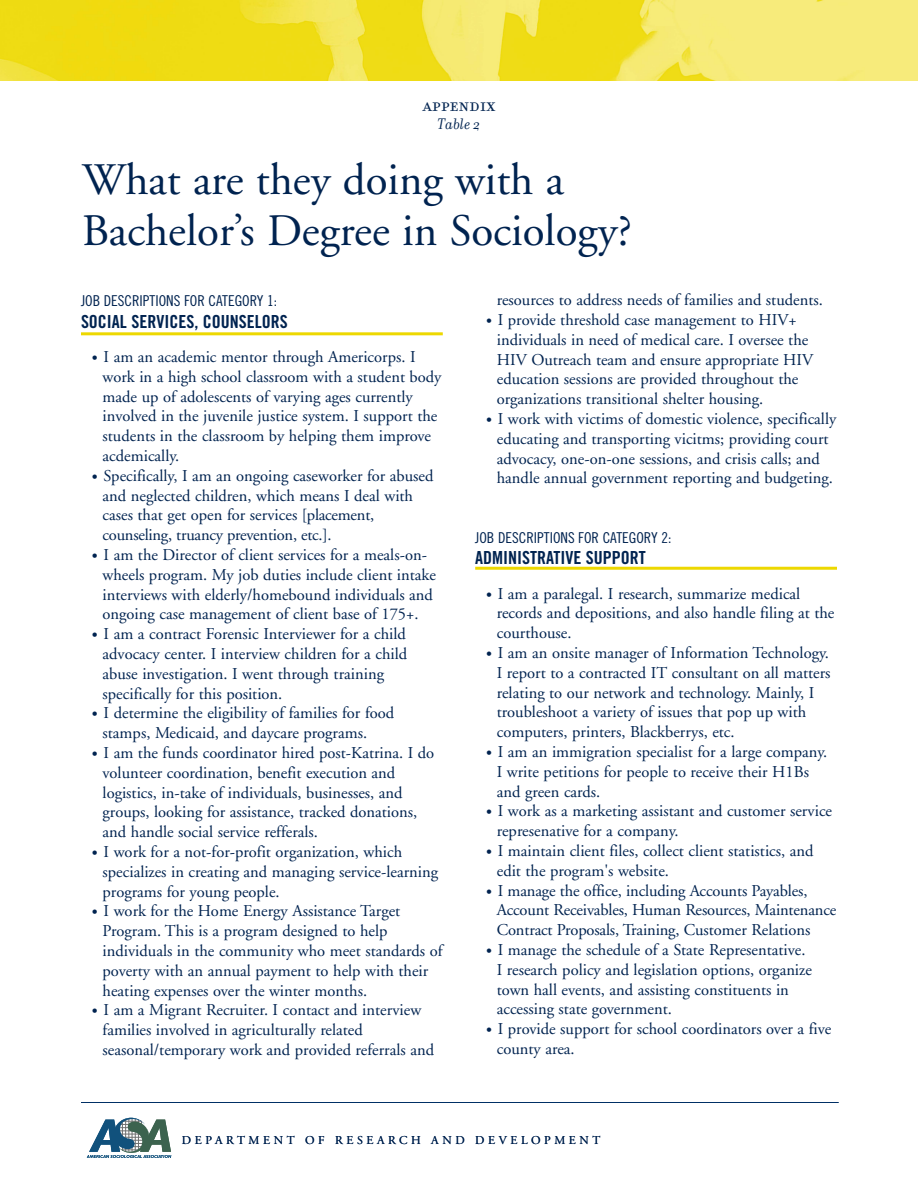
<style>
.page{position:relative;width:918px;height:1188px;background:#fff}
.page>*{position:absolute;margin:0;border:0;box-sizing:border-box;transform-origin:0 0}
.t1{font:45px/51px "Adobe Garamond";color:#002350}
.t2{font:21px "Filosofia All Small Caps";color:#002350}
.t3{font:18px "Trade Gothic Bold Cond Twenty";color:#002350}
.t4{font:16.5px/19.8px "Adobe Garamond";color:#002350}
.t5{font:italic 16.5px "Filosofia";color:#002350}
.t6{font:15px "Trade Gothic Cond Eighteen";color:#002350}
.t7{font:12px "Adobe Garamond";letter-spacing:.3em;color:#002350}
.s1{font-family:"Trade Gothic Bold Cond Twenty";font-size:12px}
</style>
<div class="page">
<hr style="left:81px;top:332px;width:362px;height:3px;background:#edd800">
<hr style="left:475px;top:567px;width:362px;height:3px;background:#edd800">
<svg style="left:0;top:0;width:918px;height:81px;background:#f2e13d"></svg>
<svg style="left:87px;top:1118px;width:84px;height:40px"></svg>
<hr style="left:81px;top:1102px;width:757px;height:1px;background:#002f65">
<p class="t2" style="left:423px;top:91px;width:74px">APPENDIX</p>
<p class="t5" style="left:438px;top:113px;width:44px">Table 2</p>
<h1 class="t1" style="left:82px;top:159px;width:551px">What are they doing with a<br>Bachelor’s Degree in Sociology?</h1>
<p class="t6" style="left:81px;top:295px;width:198px">JOB DESCRIPTIONS FOR CATEGORY 1:</p>
<p class="t3" style="left:81px;top:315px;width:208px">SOCIAL SERVICES, COUNSELORS</p>
<p class="t4" style="left:103px;top:348px;width:340px;text-indent:-11px"><span class="s1">•</span> I am an academic mentor through Americorps. I work in a high school classroom with a student body made up of adolescents of varying ages currently involved in the juvenile justice system. I support the students in the classroom by helping them improve acdemically.</p>
<p class="t4" style="left:103px;top:467px;width:332px;text-indent:-11px"><span class="s1">•</span> Specifically, I am an ongoing caseworker for abused and neglected children, which means I deal with cases that get open for services [placement, counseling, truancy prevention, etc.].</p>
<p class="t4" style="left:103px;top:546px;width:335px;text-indent:-11px"><span class="s1">•</span> I am the Director of client services for a meals-on&shy;wheels program. My job duties include client intake interviews with elderly/homebound individuals and ongoing case management of client base of 175+.</p>
<p class="t4" style="left:103px;top:626px;width:306px;text-indent:-11px"><span class="s1">•</span> I am a contract Forensic Interviewer for a child advocacy center. I interview children for a child abuse investigation. I went through training specifically for this position.</p>
<p class="t4" style="left:103px;top:705px;width:293px;text-indent:-11px"><span class="s1">•</span> I determine the eligibility of families for food stamps, Medicaid, and daycare programs.</p>
<p class="t4" style="left:103px;top:744px;width:333px;text-indent:-11px"><span class="s1">•</span> I am the funds coordinator hired post-Katrina. I do volunteer coordination, benefit execution and logistics, in-take of individuals, businesses, and groups, looking for assistance, tracked donations, and handle social service refferals.</p>
<p class="t4" style="left:103px;top:843px;width:337px;text-indent:-11px"><span class="s1">•</span> I work for a not-for-profit organization, which specializes in creating and managing service-learning programs for young people.</p>
<p class="t4" style="left:103px;top:903px;width:341px;text-indent:-11px"><span class="s1">•</span> I work for the Home Energy Assistance Target Program. This is a program designed to help individuals in the community who meet standards of poverty with an annual payment to help with their heating expenses over the winter months.</p>
<p class="t4" style="left:103px;top:1002px;width:333px;text-indent:-11px"><span class="s1">•</span> I am a Migrant Recruiter. I contact and interview families involved in agriculturally related seasonal/temporary work and provided referrals and</p>
<p class="t4" style="left:497px;top:291px;width:328px">resources to address needs of families and students.</p>
<p class="t4" style="left:497px;top:311px;width:318px;text-indent:-11px"><span class="s1">•</span> I provide threshold case management to HIV+ individuals in need of medical care. I oversee the HIV Outreach team and ensure appropriate HIV education sessions are provided throughout the organizations transitional shelter housing.</p>
<p class="t4" style="left:486px;top:410px;width:352px;text-align:center"><span class="s1">•</span> I work with victims of domestic violence, specifically educating and transporting vicitms; providing court advocacy, one-on-one sessions, and crisis calls; and handle annual government reporting and budgeting.</p>
<p class="t6" style="left:475px;top:532px;width:198px">JOB DESCRIPTIONS FOR CATEGORY 2:</p>
<p class="t3" style="left:475px;top:551px;width:172px">ADMINISTRATIVE SUPPORT</p>
<p class="t4" style="left:497px;top:585px;width:339px;text-indent:-11px"><span class="s1">•</span> I am a paralegal. I research, summarize medical records and depositions, and also handle filing at the courthouse.</p>
<p class="t4" style="left:497px;top:644px;width:335px;text-indent:-11px"><span class="s1">•</span> I am an onsite manager of Information Technology.<br>I report to a contracted IT consultant on all matters relating to our network and technology. Mainly, I troubleshoot a variety of issues that pop up with computers, printers, Blackberrys, etc.</p>
<p class="t4" style="left:497px;top:743px;width:332px;text-indent:-11px"><span class="s1">•</span> I am an immigration specialist for a large company.<br>I write petitions for people to receive their H1Bs and green cards.</p>
<p class="t4" style="left:497px;top:803px;width:337px;text-indent:-11px"><span class="s1">•</span> I work as a marketing assistant and customer service represenative for a company.</p>
<p class="t4" style="left:497px;top:842px;width:318px;text-indent:-11px"><span class="s1">•</span> I maintain client files, collect client statistics, and edit the program's website.</p>
<p class="t4" style="left:497px;top:882px;width:341px;text-indent:-11px"><span class="s1">•</span> I manage the office, including Accounts Payables,<br>Account Receivables, Human Resources, Maintenance<br>Contract Proposals, Training, Customer Relations</p>
<p class="t4" style="left:497px;top:941px;width:317px;text-indent:-11px"><span class="s1">•</span> I manage the schedule of a State Representative.<br>I research policy and legislation options, organize town hall events, and assisting constituents in accessing state government.</p>
<p class="t4" style="left:497px;top:1020px;width:336px;text-indent:-11px"><span class="s1">•</span> I provide support for school coordinators over a five county area.</p>
<p class="t7" style="left:182px;top:1135px;width:420px">DEPARTMENT OF RESEARCH AND DEVELOPMENT</p>
</div>
